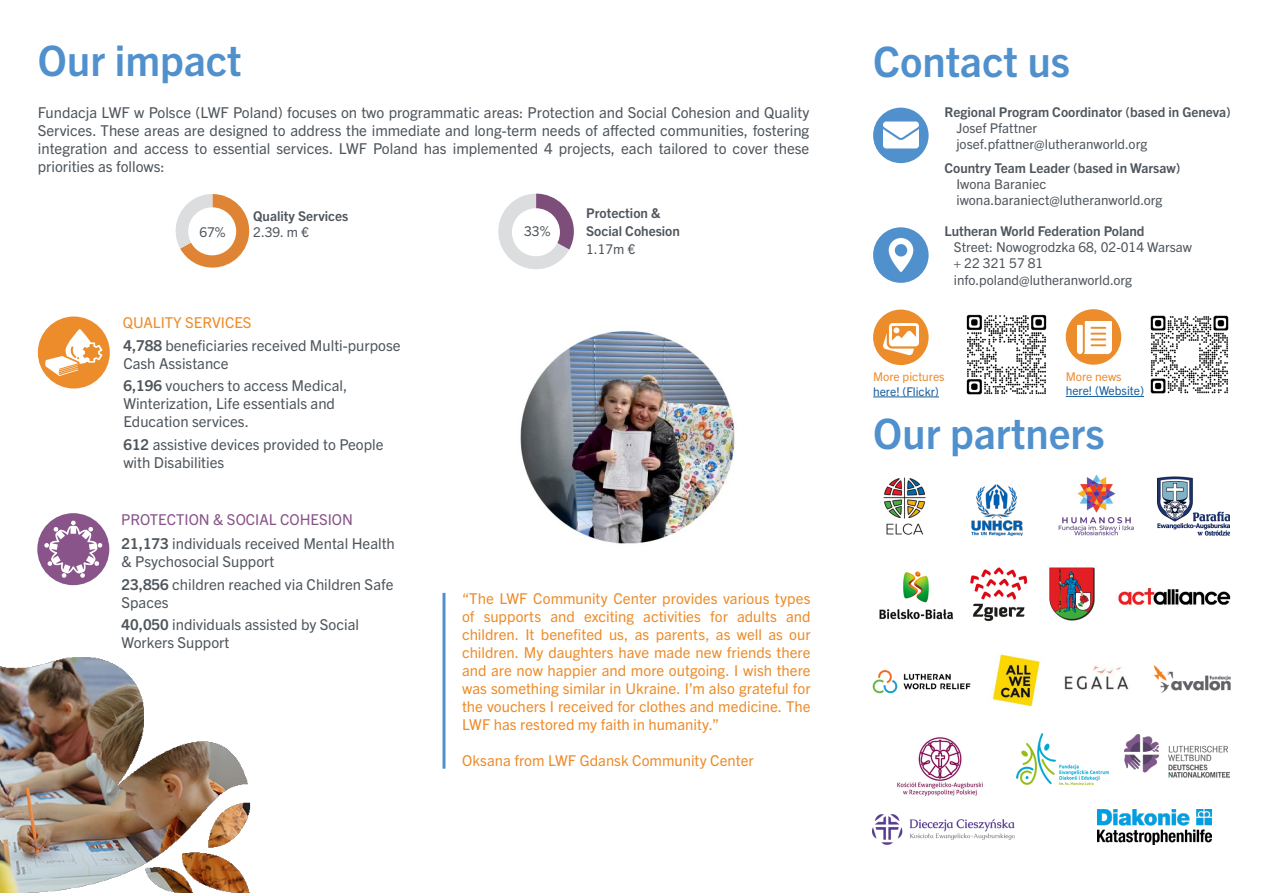
<style>
.page{position:relative;width:1263px;height:893px;background:#fff}
.page>*{position:absolute;margin:0;border:0;box-sizing:border-box;transform-origin:0 0}
.t1{font:700 42px "Trade Gothic Next LT Pro";color:#5090cc}
.t2{font:15px/18px "Trade Gothic Next LT Pro";color:#4e555c}
.Bullet_points{font:15px/18px "Trade Gothic Next LT Pro";color:#ec8c2a;text-align:justify}
.title_sheme{font:15px "Trade Gothic Next LT Pro";color:#88548a}
.title_sheme-2{font:15px "Trade Gothic Next LT Pro";color:#ec8c2a}
.t3{font:13.5px "Trade Gothic Next LT Pro";color:#4e555c}
.t4{font:700 13.5px/18px "Trade Gothic Next LT Pro";color:#4e555c}
.t5{font:12px "Trade Gothic Next LT Pro";color:#175d9e}
.t6{font:12px "Trade Gothic Next LT Pro";color:#ec8c2a}
.s1{font-weight:700}
</style>
<div class="page">
<img style="left:883px;top:477px;width:43px;height:58px">
<img style="left:1124px;top:734px;width:105px;height:44px">
<img style="left:1118px;top:587px;width:113px;height:19px">
<img style="left:1097px;top:809px;width:114px;height:35px">
<img style="left:872px;top:670px;width:99px;height:24px">
<img style="left:1049px;top:567px;width:46px;height:54px">
<img style="left:879px;top:571px;width:75px;height:49px">
<img style="left:873px;top:815px;width:142px;height:29px">
<img style="left:1016px;top:734px;width:93px;height:51px">
<img style="left:897px;top:737px;width:86px;height:59px">
<img style="left:1157px;top:476px;width:72px;height:60px">
<img style="left:970px;top:567px;width:58px;height:55px">
<img style="left:1058px;top:474px;width:76px;height:62px">
<img style="left:971px;top:484px;width:52px;height:53px">
<img style="left:1153px;top:665px;width:78px;height:28px">
<img style="left:1064px;top:666px;width:65px;height:24px">
<img style="left:992px;top:654px;width:48px;height:53px">
<div style="left:1066px;top:309px;width:55px;height:56px;background:#ec8c2a;border-radius:50%"></div>
<hr style="left:1066px;top:396px;width:78px;height:1px;background:#175d9e">
<img style="left:1077px;top:322px;width:34px;height:33px">
<div style="left:873px;top:310px;width:55px;height:55px;background:#ec8c2a;border-radius:50%"></div>
<hr style="left:873px;top:397px;width:66px;height:1px;background:#175d9e">
<img style="left:883px;top:323px;width:35px;height:33px">
<div style="left:873px;top:227px;width:55px;height:56px;background:#5090cc;border-radius:50%"></div>
<img style="left:888px;top:239px;width:26px;height:32px">
<div style="left:873px;top:108px;width:55px;height:55px;background:#5090cc;border-radius:50%"></div>
<img style="left:883px;top:121px;width:35px;height:28px">
<img style="left:1150px;top:315px;width:79px;height:79px">
<img style="left:966px;top:314px;width:81px;height:81px">
<hr style="left:442px;top:593px;width:3px;height:176px;background:#5090cc">
<svg style="left:498px;top:194px;width:76px;height:76px"></svg>
<div style="left:37px;top:513px;width:72px;height:72px;background:#88548a;border-radius:50%"></div>
<svg style="left:44px;top:521px;width:59px;height:57px"></svg>
<div style="left:38px;top:317px;width:72px;height:72px;background:#ec8c2a;border-radius:50%"></div>
<svg style="left:45px;top:329px;width:58px;height:47px"></svg>
<img style="left:520px;top:330px;width:215px;height:214px">
<svg style="left:175px;top:194px;width:74px;height:74px"></svg>
<div style="left:188px;top:207px;width:48px;height:48px;background:#fff;border-radius:50%"></div>
<div style="left:512px;top:208px;width:48px;height:48px;background:#fff;border-radius:50%"></div>
<img style="left:0;top:657px;width:251px;height:236px">
<p class="t1" style="left:38px;top:31px;width:205px">Our impact</p>
<p class="t2" style="left:38px;top:102px;width:773px;text-align:justify">Fundacja LWF w Polsce (LWF Poland) focuses on two programmatic areas: Protection and Social Cohesion and Quality Services. These areas are designed to address the immediate and long-term needs of affected communities, fostering integration and access to essential services. LWF Poland has implemented 4 projects, each tailored to cover these priorities as follows:</p>
<p class="t4" style="left:253px;top:206px;width:96px">Quality Services</p>
<p class="t3" style="left:199px;top:223px;width:28px">67%</p>
<p class="t3" style="left:253px;top:223px;width:57px">2.39. m €</p>
<p class="title_sheme-2" style="left:123px;top:312px;width:130px">QUALITY SERVICES</p>
<p class="t2" style="left:123px;top:335px;width:279px"><span class="s1">4,788</span> beneficiaries received Multi-purpose<br>Cash Assistance</p>
<p class="t2" style="left:123px;top:376px;width:225px"><span class="s1">6,196</span> vouchers to access Medical,<br>Winterization, Life essentials and<br>Education services.</p>
<p class="t2" style="left:123px;top:434px;width:262px"><span class="s1">612</span> assistive devices provided to People with Disabilities</p>
<p class="title_sheme" style="left:121px;top:509px;width:233px">PROTECTION &amp; SOCIAL COHESION</p>
<p class="t2" style="left:122px;top:534px;width:275px"><span class="s1">21,173</span> individuals received Mental Health &amp; Psychosocial Support</p>
<p class="t2" style="left:122px;top:574px;width:273px"><span class="s1">23,856</span> children reached via Children Safe<br>Spaces</p>
<p class="t2" style="left:122px;top:615px;width:239px"><span class="s1">40,050</span> individuals assisted by Social<br>Workers Support</p>
<p class="t3" style="left:524px;top:222px;width:28px">33%</p>
<p class="t4" style="left:586px;top:203px;width:95px">Protection &amp;<br>Social Cohesion</p>
<p class="t3" style="left:586px;top:239px;width:51px">1.17m €</p>
<p class="Bullet_points" style="left:462px;top:589px;width:350px">“The LWF Community Center provides various types of supports and exciting activities for adults and children. It benefited us, as parents, as well as our children. My daughters have made new friends there and are now happier and more outgoing. I wish there was something similar in Ukraine. I’m also grateful for the vouchers I received for clothes and medicine. The LWF has restored my faith in humanity.”</p>
<p class="Bullet_points" style="left:462px;top:751px;width:293px">Oksana from LWF Gdansk Community Center</p>
<p class="t1" style="left:873px;top:33px;width:198px">Contact us</p>
<p class="t4" style="left:944px;top:102px;width:288px">Regional Program Coordinator (based in Geneva)</p>
<p class="t3" style="left:956px;top:118px;width:82px">Josef Pfattner</p>
<p class="t3" style="left:956px;top:135px;width:192px">josef.pfattner@lutheranworld.org</p>
<p class="t4" style="left:944px;top:158px;width:237px">Country Team Leader (based in Warsaw)</p>
<p class="t3" style="left:956px;top:175px;width:91px">Iwona Baraniec</p>
<p class="t3" style="left:956px;top:191px;width:207px">iwona.baraniect@lutheranworld.org</p>
<p class="t4" style="left:944px;top:221px;width:202px">Lutheran World Federation Poland</p>
<p class="t3" style="left:954px;top:238px;width:240px">Street: Nowogrodzka 68, 02-014 Warsaw</p>
<p class="t3" style="left:953px;top:254px;width:91px">+ 22 321 57 81</p>
<p class="t3" style="left:954px;top:270px;width:180px">info.poland@lutheranworld.org</p>
<p class="t6" style="left:873px;top:369px;width:73px">More pictures</p>
<p class="t5" style="left:873px;top:383px;width:67px">here! (Flickr)</p>
<p class="t6" style="left:1066px;top:368px;width:57px">More news</p>
<p class="t5" style="left:1066px;top:382px;width:80px">here! (Website)</p>
<p class="t1" style="left:873px;top:405px;width:233px">Our partners</p>
</div>
